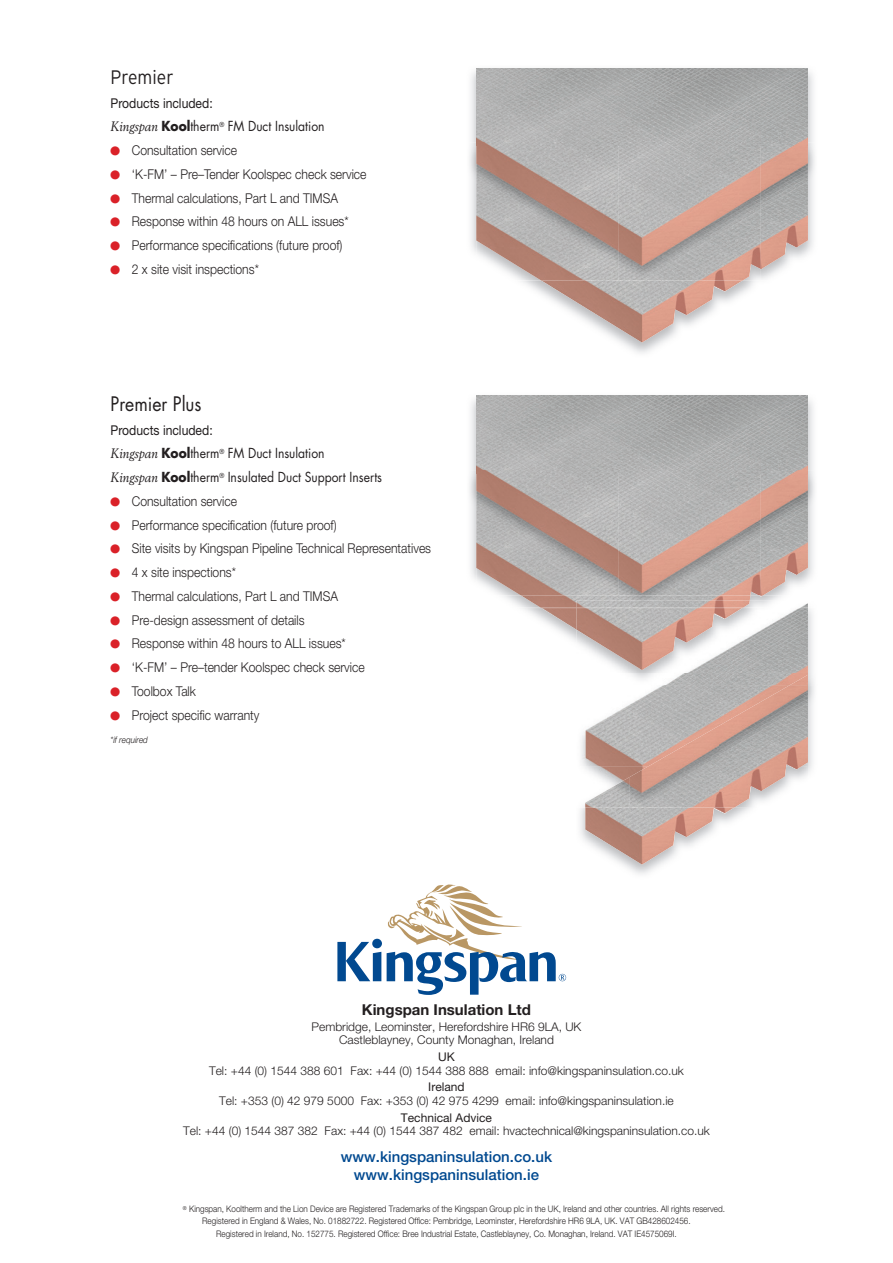
<style>
.page{position:relative;width:893px;height:1263px;background:#fff}
.page>*{position:absolute;margin:0;border:0;box-sizing:border-box;transform-origin:0 0}
.t1{font:19.5px "Futura";color:#231f20;scale:.9 1}
.t2{font:300 19.5px "Interstate";color:#231f20;scale:.9 1}
.t3{font:500 15px/18px "Helvetica Neue";color:#014990;text-align:center}
.t4{font:700 15px "Helvetica Neue";color:#231f20}
.t5{font:300 13.5px/23.7px "Helvetica Neue";color:#231f20;scale:.9 1}
.t6{font:13.5px/23.7px "Futura";color:#231f20;scale:.9 1}
.t7{font:13.5px "Helvetica Neue";color:#231f20;scale:.9 1}
.t8{font:300 12px/13.5px "Helvetica Neue";color:#231f20;text-align:center}
.t9{font:12px "Helvetica Neue";color:#231f20}
.t10{font:300 9px "Helvetica Neue";color:#231f20;scale:.9 1}
.t11{font:italic 300 9px "Helvetica Neue";color:#231f20;scale:.9 1}
.s1{font-family:"Berling";font-style:italic}
.s2{font-weight:700}
</style>
<div class="page">
<img style="left:585px;top:808px;width:149px;height:56px">
<img style="left:540px;top:281px;width:203px;height:62px">
<svg style="left:337px;top:884px;width:229px;height:111px"></svg>
<img style="left:467px;top:143px;width:350px;height:113px">
<img style="left:517px;top:280px;width:250px;height:1px">
<img style="left:476px;top:68px;width:332px;height:78px">
<img style="left:476px;top:146px;width:285px;height:134px">
<img style="left:760px;top:146px;width:48px;height:123px">
<img style="left:467px;top:470px;width:350px;height:113px">
<img style="left:476px;top:395px;width:332px;height:206px">
<img style="left:763px;top:568px;width:45px;height:27px">
<img style="left:476px;top:568px;width:45px;height:39px">
<svg style="left:750px;top:591px;width:9px;height:4px"></svg>
<svg style="left:808px;top:673px;width:8px;height:12px"></svg>
<img style="left:585px;top:807px;width:171px;height:1px">
<img style="left:522px;top:607px;width:54px;height:35px">
<img style="left:541px;top:608px;width:35px;height:22px">
<img style="left:521px;top:595px;width:242px;height:12px">
<img style="left:576px;top:607px;width:232px;height:159px">
<img style="left:584px;top:766px;width:46px;height:41px">
<img style="left:719px;top:685px;width:89px;height:122px">
<img style="left:630px;top:726px;width:89px;height:81px">
<img style="left:585px;top:777px;width:45px;height:30px">
<img style="left:790px;top:675px;width:18px;height:10px">
<img style="left:576px;top:608px;width:166px;height:62px">
<img style="left:750px;top:601px;width:58px;height:6px">
<img style="left:576px;top:601px;width:174px;height:6px">
<h1 class="t2" style="left:111px;top:66px;width:71px">Premier</h1>
<p class="t7" style="left:111px;top:95px;width:115px">Products included:</p>
<p class="t6" style="left:111px;top:114px;width:239px"><span class="s1">Kingspan</span> <span class="s2">Kool</span>therm<sup>®</sup> FM Duct Insulation</p>
<p class="t5" style="left:132px;top:138px;width:262px">Consultation service<br>‘K-FM’ – Pre–Tender Koolspec check service Thermal calculations, Part L and TIMSA Response within 48 hours on ALL issues* Performance specifications (future proof)<br>2 x site visit inspections*</p>
<h1 class="t1" style="left:111px;top:390px;width:103px">Premier Plus</h1>
<p class="t7" style="left:111px;top:422px;width:115px">Products included:</p>
<p class="t6" style="left:111px;top:441px;width:303px"><span class="s1">Kingspan</span> <span class="s2">Kool</span>therm<sup>®</sup> FM Duct Insulation<br><span class="s1">Kingspan</span> <span class="s2">Kool</span>therm<sup>®</sup> Insulated Duct Support Inserts</p>
<p class="t5" style="left:132px;top:489px;width:334px">Consultation service<br>Performance specification (future proof)<br>Site visits by Kingspan Pipeline Technical Representatives 4 x site inspections*<br>Thermal calculations, Part L and TIMSA<br>Pre-design assessment of details<br>Response within 48 hours to ALL issues*<br>‘K-FM’ – Pre–tender Koolspec check service<br>Toolbox Talk<br>Project specific warranty</p>
<p class="t11" style="left:111px;top:735px;width:43px">*if required</p>
<p class="t4" style="left:362px;top:1001px;width:171px">Kingspan Insulation Ltd</p>
<p class="t8" style="left:312px;top:1020px;width:271px">Pembridge, Leominster, Herefordshire HR6 9LA, UK<br>Castleblayney, County Monaghan, Ireland</p>
<p class="t9" style="left:438px;top:1050px;width:18px">UK</p>
<p class="t8" style="left:209px;top:1063px;width:476px">Tel: +44 (0) 1544 388 601 Fax: +44 (0) 1544 388 888 email: info@kingspaninsulation.co.uk</p>
<p class="t9" style="left:428px;top:1080px;width:38px">Ireland</p>
<p class="t8" style="left:219px;top:1093px;width:456px">Tel: +353 (0) 42 979 5000 Fax: +353 (0) 42 975 4299 email: info@kingspaninsulation.ie</p>
<p class="t9" style="left:401px;top:1110px;width:93px">Technical Advice</p>
<p class="t8" style="left:183px;top:1124px;width:528px">Tel: +44 (0) 1544 387 382 Fax: +44 (0) 1544 387 482 email: hvactechnical@kingspaninsulation.co.uk</p>
<p class="t3" style="left:341px;top:1147px;width:213px">www.kingspaninsulation.co.uk www.kingspaninsulation.ie</p>
<p class="t10" style="left:183px;top:1203px;width:604px"><sup>®</sup> Kingspan, Kooltherm and the Lion Device are Registered Trademarks of the Kingspan Group plc in the UK, Ireland and other countries. All rights reserved.</p>
<p class="t10" style="left:202px;top:1216px;width:544px">Registered in England &amp; Wales, No. 01882722. Registered Office: Pembridge, Leominster, Herefordshire HR6 9LA, UK. VAT GB428602456.</p>
<p class="t10" style="left:216px;top:1228px;width:513px">Registered in Ireland, No. 152775. Registered Office: Bree Industrial Estate, Castleblayney, Co. Monaghan, Ireland. VAT IE4575069I.</p>
</div>
